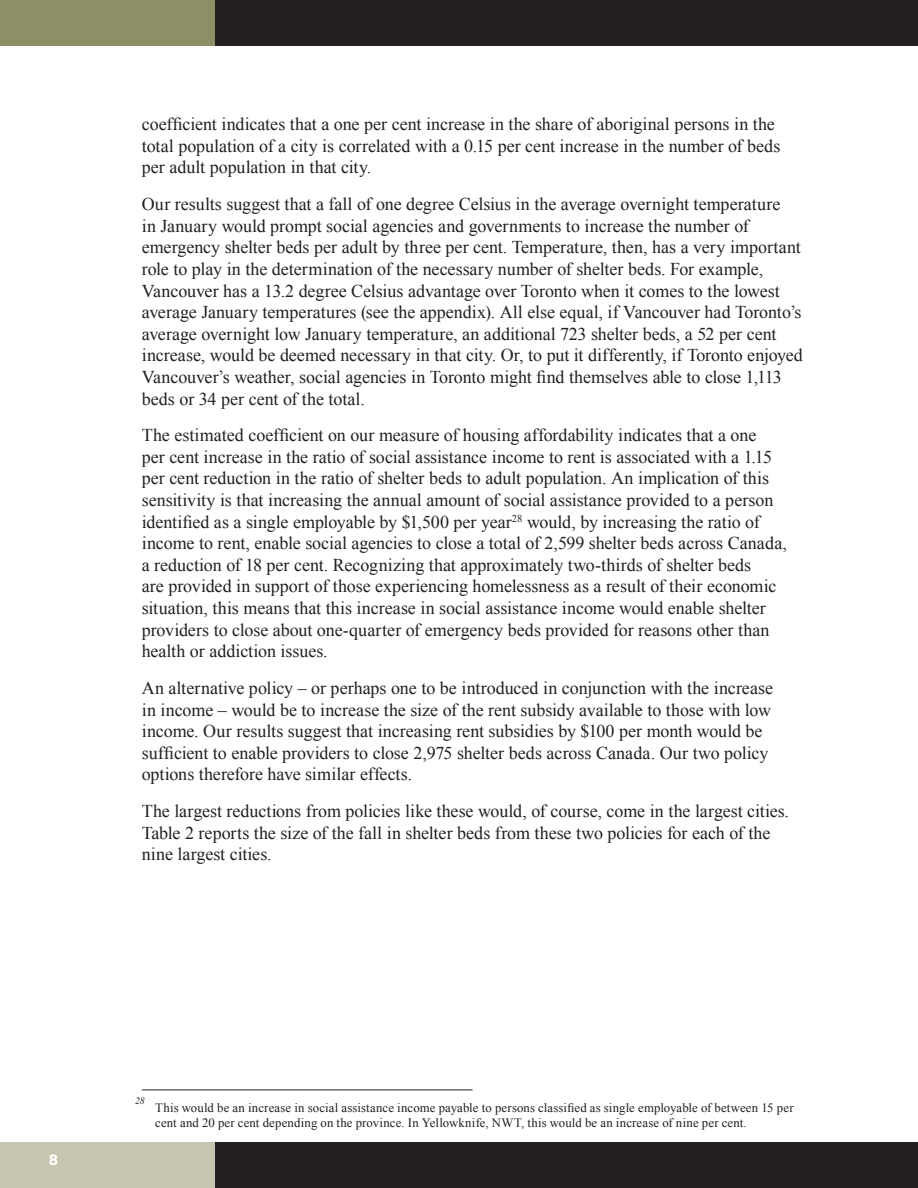
<style>
.page{position:relative;width:918px;height:1188px;background:#fff}
.page>*{position:absolute;margin:0;border:0;box-sizing:border-box;transform-origin:0 0}
.Body{font:18px/21.6px "Times New Roman";color:#231f20}
.t1{font:700 15px "Gotham";color:#fff}
.Footnote{font:12.75px/15.3px "Times New Roman";letter-spacing:.01em;color:#231f20}
.Footnote-2{font:italic 9.75px "Times New Roman";color:#231f20}
</style>
<div class="page">
<div style="left:0;top:1143px;width:215px;height:45px;background:#c7c5af"></div>
<div style="left:0;top:0;width:215px;height:45px;background:#8e8f66"></div>
<div style="left:215px;top:1143px;width:703px;height:45px;background:#231f20"></div>
<div style="left:215px;top:0;width:703px;height:45px;background:#231f20"></div>
<hr style="left:142px;top:1090px;width:330px;height:1px;background:#231f20">
<p class="Body" style="left:142px;top:113px;width:640px">coefficient indicates that a one per cent increase in the share of aboriginal persons in the total population of a city is correlated with a 0.15 per cent increase in the number of beds per adult population in that city.</p>
<p class="Body" style="left:142px;top:193px;width:663px">Our results suggest that a fall of one degree Celsius in the average overnight temperature<br>in January would prompt social agencies and governments to increase the number of emergency shelter beds per adult by three per cent. Temperature, then, has a very important role to play in the determination of the necessary number of shelter beds. For example, Vancouver has a 13.2 degree Celsius advantage over Toronto when it comes to the lowest average January temperatures (see the appendix). All else equal, if Vancouver had Toronto’s average overnight low January temperature, an additional 723 shelter beds, a 52 per cent increase, would be deemed necessary in that city. Or, to put it differently, if Toronto enjoyed Vancouver’s weather, social agencies in Toronto might find themselves able to close 1,113 beds or 34 per cent of the total.</p>
<p class="Body" style="left:142px;top:424px;width:647px">The estimated coefficient on our measure of housing affordability indicates that a one<br>per cent increase in the ratio of social assistance income to rent is associated with a 1.15 per cent reduction in the ratio of shelter beds to adult population. An implication of this sensitivity is that increasing the annual amount of social assistance provided to a person identified as a single employable by $1,500 per year<sup>28</sup> would, by increasing the ratio of income to rent, enable social agencies to close a total of 2,599 shelter beds across Canada, a reduction of 18 per cent. Recognizing that approximately two-thirds of shelter beds<br>are provided in support of those experiencing homelessness as a result of their economic situation, this means that this increase in social assistance income would enable shelter providers to close about one-quarter of emergency beds provided for reasons other than health or addiction issues.</p>
<p class="Body" style="left:142px;top:677px;width:633px">An alternative policy – or perhaps one to be introduced in conjunction with the increase in income – would be to increase the size of the rent subsidy available to those with low income. Our results suggest that increasing rent subsidies by $100 per month would be sufficient to enable providers to close 2,975 shelter beds across Canada. Our two policy options therefore have similar effects.</p>
<p class="Body" style="left:142px;top:800px;width:649px">The largest reductions from policies like these would, of course, come in the largest cities.<br>Table 2 reports the size of the fall in shelter beds from these two policies for each of the nine largest cities.</p>
<p class="t1" style="left:49px;top:1150px;width:11px">8</p>
<p class="Footnote-2" style="left:135px;top:1094px;width:11px">28</p>
<p class="Footnote" style="left:155px;top:1100px;width:640px">This would be an increase in social assistance income payable to persons classified as single employable of between 15 per cent and 20 per cent depending on the province. In Yellowknife, NWT, this would be an increase of nine per cent.</p>
</div>
